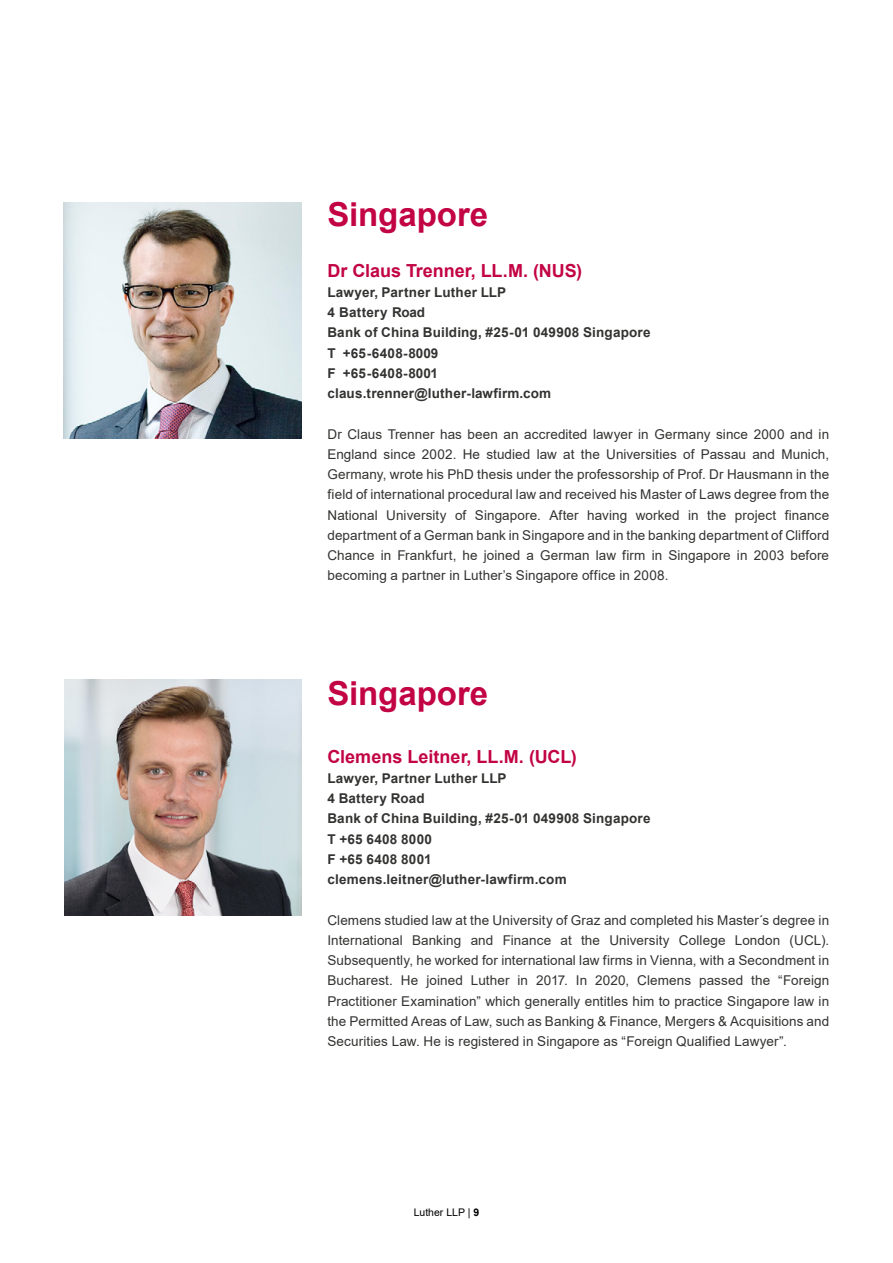
<style>
.page{position:relative;width:893px;height:1263px;background:#fff}
.page>*{position:absolute;margin:0;border:0;box-sizing:border-box;transform-origin:0 0}
.t1{font:700 33px "Arial";color:#c20344}
.t2{font:700 18px "Arial";color:#c20344}
.t3{font:13.5px/20.2px "Arial";letter-spacing:.01em;color:#333332;text-align:justify}
.t4{font:700 13.5px/20.2px "Arial";letter-spacing:.015em;color:#333332}
.t5{font:10.5px "Arial";color:#000}
.s1{font-weight:700}
</style>
<div class="page">
<img style="left:64px;top:203px;width:237px;height:235px">
<img style="left:64px;top:679px;width:238px;height:236px">
<h1 class="t1" style="left:327px;top:191px;width:162px">Singapore</h1>
<h2 class="t2" style="left:327px;top:258px;width:256px">Dr Claus Trenner, LL.M. (NUS)</h2>
<p class="t4" style="left:327px;top:282px;width:325px">Lawyer, Partner Luther LLP<br>4 Battery Road<br>Bank of China Building, #25-01 049908 Singapore<br>T +65-6408-8009<br>F +65-6408-8001 claus.trenner@luther-lawfirm.com</p>
<p class="t3" style="left:327px;top:424px;width:503px">Dr Claus Trenner has been an accredited lawyer in Germany since 2000 and in England since 2002. He studied law at the Universities of Passau and Munich, Germany, wrote his PhD thesis under the professorship of Prof. Dr Hausmann in the field of international procedural law and received his Master of Laws degree from the National University of Singapore. After having worked in the project finance department of a German bank in Singapore and in the banking department of Clifford Chance in Frankfurt, he joined a German law firm in Singapore in 2003 before becoming a partner in Luther’s Singapore office in 2008.</p>
<h1 class="t1" style="left:327px;top:670px;width:162px">Singapore</h1>
<h2 class="t2" style="left:327px;top:744px;width:251px">Clemens Leitner, LL.M. (UCL)</h2>
<p class="t4" style="left:327px;top:768px;width:325px">Lawyer, Partner Luther LLP<br>4 Battery Road<br>Bank of China Building, #25-01 049908 Singapore<br>T +65 6408 8000<br>F +65 6408 8001 clemens.leitner@luther-lawfirm.com</p>
<p class="t3" style="left:327px;top:910px;width:503px">Clemens studied law at the University of Graz and completed his Master´s degree in International Banking and Finance at the University College London (UCL).<br>Subsequently, he worked for international law firms in Vienna, with a Secondment in Bucharest. He joined Luther in 2017. In 2020, Clemens passed the “Foreign Practitioner Examination” which generally entitles him to practice Singapore law in the Permitted Areas of Law, such as Banking &amp; Finance, Mergers &amp; Acquisitions and Securities Law. He is registered in Singapore as “Foreign Qualified Lawyer”.</p>
<p class="t5" style="left:414px;top:1205px;width:67px">Luther LLP | <span class="s1">9</span></p>
</div>
